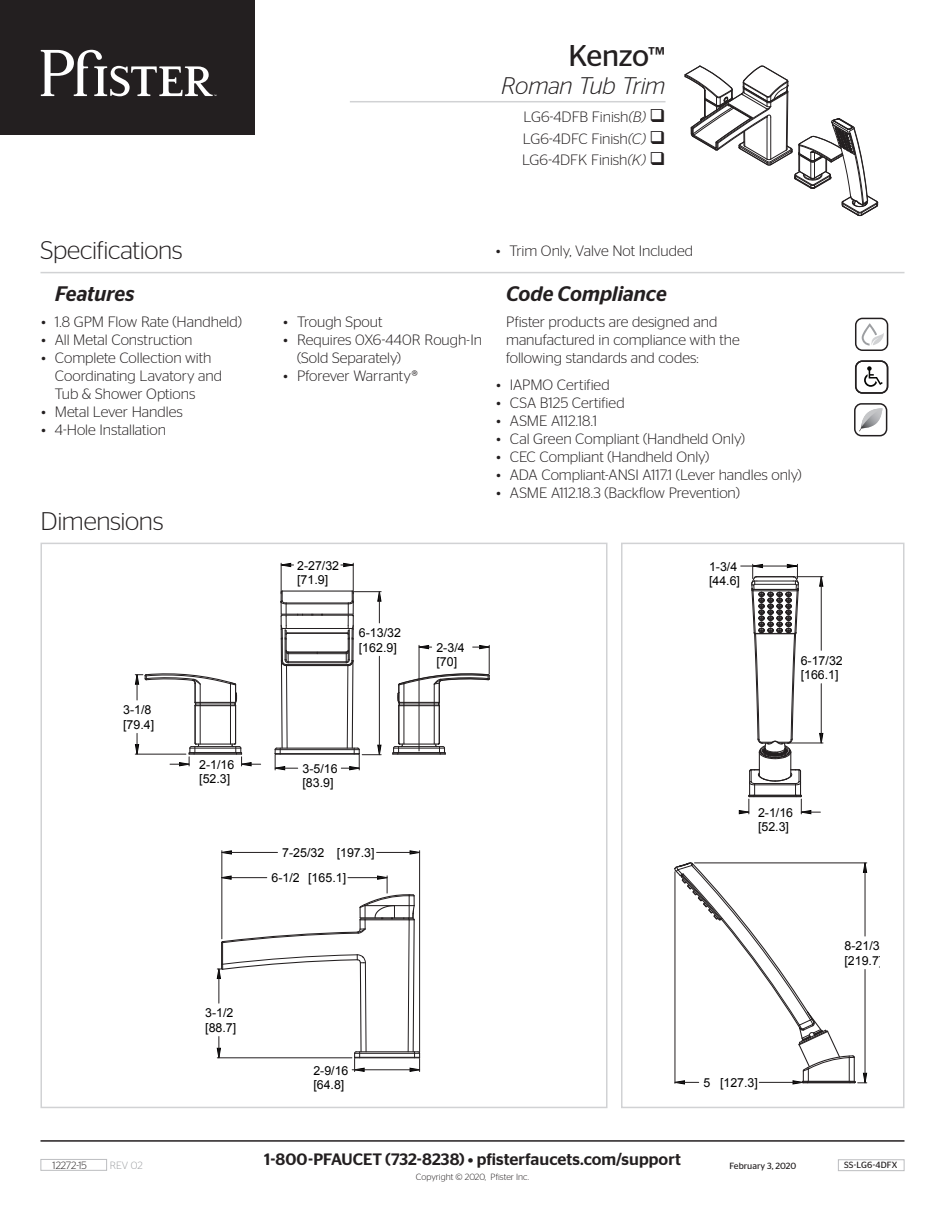
<style>
.page{position:relative;width:945px;height:1215px;background:#fff}
.page>*{position:absolute;margin:0;border:0;box-sizing:border-box;transform-origin:0 0}
.t1{font:30px "Stag Sans";letter-spacing:-.025em;color:#231f20}
.t2{font:300 25.5px "Stag Sans";letter-spacing:-.015em;color:#231f20}
.t3{font:italic 300 24px "Stag Sans";letter-spacing:-.01em;color:#231f20}
.t4{font:italic 500 21px "Stag Sans";color:#231f20}
.t5{font:500 16.5px "Stag Sans";letter-spacing:.005em;color:#231f20}
.t6{font:300 15px/18px "Stag Sans";letter-spacing:-.005em;color:#231f20}
.t7{font:12.45px/14.2px "Arial";color:#000}
.t8{font:300 10.5px "Stag Sans";color:#231f20}
.t9{font:300 10.5px "Stag Sans";color:#9d9fa2}
.t10{font:300 9px "Stag Sans";color:#231f20}
.t11{font:9px "Stag Sans";color:#231f20}
.s1{font-size:27px}
.s2{font-style:italic}
</style>
<div class="page">
<div style="left:0;top:0;width:254px;height:134px;background:#231f20"></div>
<svg style="left:41px;top:50px;width:175px;height:46px"></svg>
<hr style="left:40px;top:1140px;width:864px;height:2px;background:#231f20">
<hr style="left:40px;top:272px;width:864px;height:1px;background:#d1d2d4">
<hr style="left:350px;top:101px;width:316px;height:1px;background:#d1d2d4">
<hr style="left:195px;top:706px;width:1px;height:37px;background:#231f20">
<hr style="left:200px;top:705px;width:1px;height:39px;background:#231f20">
<hr style="left:230px;top:705px;width:1px;height:39px;background:#231f20">
<hr style="left:235px;top:706px;width:1px;height:37px;background:#231f20">
<hr style="left:393px;top:754px;width:52px;height:1px;background:#231f20">
<hr style="left:189px;top:754px;width:53px;height:1px;background:#231f20">
<hr style="left:189px;top:753px;width:53px;height:1px;background:#231f20">
<hr style="left:393px;top:753px;width:52px;height:1px;background:#231f20">
<hr style="left:190px;top:752px;width:51px;height:1px;background:#231f20">
<hr style="left:393px;top:752px;width:52px;height:1px;background:#231f20">
<hr style="left:190px;top:748px;width:51px;height:1px;background:#231f20">
<hr style="left:394px;top:748px;width:51px;height:1px;background:#231f20">
<hr style="left:191px;top:746px;width:48px;height:1px;background:#231f20">
<hr style="left:395px;top:746px;width:48px;height:1px;background:#231f20">
<hr style="left:400px;top:744px;width:38px;height:1px;background:#231f20">
<hr style="left:196px;top:744px;width:39px;height:1px;background:#231f20">
<hr style="left:398px;top:706px;width:1px;height:37px;background:#231f20">
<hr style="left:399px;top:706px;width:1px;height:37px;background:#231f20">
<hr style="left:404px;top:706px;width:1px;height:37px;background:#231f20">
<hr style="left:434px;top:706px;width:1px;height:37px;background:#231f20">
<hr style="left:439px;top:706px;width:1px;height:37px;background:#231f20">
<svg style="left:135px;top:733px;width:4px;height:21px"></svg>
<hr style="left:135px;top:754px;width:51px;height:1px;background:#231f20">
<hr style="left:281px;top:563px;width:1px;height:31px;background:#231f20">
<svg style="left:135px;top:673px;width:102px;height:34px"></svg>
<hr style="left:353px;top:563px;width:1px;height:31px;background:#231f20">
<hr style="left:419px;top:645px;width:1px;height:106px;background:#231f20">
<svg style="left:281px;top:563px;width:13px;height:4px"></svg>
<svg style="left:341px;top:563px;width:12px;height:4px"></svg>
<svg style="left:397px;top:645px;width:93px;height:62px"></svg>
<svg style="left:170px;top:742px;width:30px;height:24px"></svg>
<svg style="left:231px;top:742px;width:30px;height:24px"></svg>
<svg style="left:274px;top:590px;width:107px;height:180px"></svg>
<svg style="left:392px;top:742px;width:13px;height:12px"></svg>
<svg style="left:434px;top:742px;width:12px;height:12px"></svg>
<svg style="left:410px;top:851px;width:9px;height:3px"></svg>
<svg style="left:223px;top:851px;width:8px;height:3px"></svg>
<hr style="left:222px;top:851px;width:1px;height:88px;background:#231f20">
<hr style="left:419px;top:851px;width:1px;height:201px;background:#231f20">
<hr style="left:222px;top:852px;width:55px;height:1px;background:#231f20">
<hr style="left:377px;top:852px;width:43px;height:1px;background:#231f20">
<svg style="left:217px;top:876px;width:204px;height:196px"></svg>
<svg style="left:674px;top:862px;width:193px;height:222px"></svg>
<svg style="left:739px;top:564px;width:84px;height:250px"></svg>
<svg style="left:685px;top:66px;width:193px;height:150px"></svg>
<svg style="left:855px;top:360px;width:33px;height:34px"></svg>
<svg style="left:855px;top:318px;width:33px;height:33px"></svg>
<div style="left:854px;top:403px;width:33px;height:33px;border:2px solid #231f20;border-radius:7px"></div>
<svg style="left:859px;top:408px;width:23px;height:24px"></svg>
<div style="left:40px;top:1159px;width:67px;height:12px;border:1px solid #bcbdc0"></div>
<div style="left:838px;top:1159px;width:66px;height:12px;border:1px solid #bcbdc0"></div>
<div style="left:40px;top:543px;width:568px;height:565px;border:2px solid #d1d2d4"></div>
<div style="left:621px;top:543px;width:283px;height:565px;border:2px solid #d1d2d4"></div>
<p class="t1" style="left:568px;top:38px;width:99px">Kenzo<span class="s1">™</span></p>
<p class="t3" style="left:501px;top:73px;width:166px">Roman Tub Trim</p>
<p class="t6" style="left:524px;top:108px;width:143px">LG6-4DFB Finish<span class="s2">(B)</span> ❑</p>
<p class="t6" style="left:523px;top:129px;width:144px">LG6-4DFC Finish<span class="s2">(C)</span> ❑</p>
<p class="t6" style="left:522px;top:151px;width:145px">LG6-4DFK Finish<span class="s2">(K)</span> ❑</p>
<p class="t2" style="left:40px;top:236px;width:144px">Specifications</p>
<p class="t4" style="left:55px;top:282px;width:81px">Features</p>
<p class="t4" style="left:506px;top:282px;width:162px">Code Compliance</p>
<p class="t6" style="left:496px;top:241px;width:199px">• Trim Only, Valve Not Included</p>
<p class="t6" style="left:41px;top:313px;width:202px">• 1.8 GPM Flow Rate (Handheld)</p>
<p class="t6" style="left:41px;top:331px;width:153px">• All Metal Construction</p>
<p class="t6" style="left:55px;top:349px;width:169px;text-indent:-14px">• Complete Collection with<br>Coordinating Lavatory and<br>Tub &amp; Shower Options</p>
<p class="t6" style="left:41px;top:403px;width:143px">• Metal Lever Handles</p>
<p class="t6" style="left:41px;top:421px;width:126px">• 4-Hole Installation</p>
<p class="t2" style="left:40px;top:507px;width:125px">Dimensions</p>
<p class="t7" style="left:123px;top:703px;width:33px">3-1/8 [79.4]</p>
<p class="t7" style="left:199px;top:758px;width:37px">2-1/16 [52.3]</p>
<p class="t7" style="left:205px;top:1006px;width:33px">3-1/2 [88.7]</p>
<p class="t6" style="left:284px;top:313px;width:100px">• Trough Spout</p>
<p class="t6" style="left:297px;top:331px;width:186px;text-indent:-14px">• Requires 0X6-440R Rough-In (Sold Separately)</p>
<p class="t6" style="left:284px;top:367px;width:136px">• Pforever Warranty®</p>
<p class="t6" style="left:506px;top:313px;width:235px">Pfister products are designed and manufactured in compliance with the following standards and codes:</p>
<p class="t6" style="left:496px;top:376px;width:115px">• IAPMO Certified</p>
<p class="t6" style="left:496px;top:394px;width:130px">• CSA B125 Certified</p>
<p class="t6" style="left:496px;top:412px;width:102px">• ASME A112.18.1</p>
<p class="t6" style="left:496px;top:430px;width:250px">• Cal Green Compliant (Handheld Only)</p>
<p class="t6" style="left:496px;top:448px;width:214px">• CEC Compliant (Handheld Only)</p>
<p class="t6" style="left:496px;top:466px;width:307px">• ADA Compliant-ANSI A117.1 (Lever handles only)</p>
<p class="t6" style="left:496px;top:484px;width:245px">• ASME A112.18.3 (Backflow Prevention)</p>
<p class="t7" style="left:297px;top:558px;width:44px">2-27/32 [71.9]</p>
<p class="t7" style="left:359px;top:626px;width:44px">6-13/32 [162.9]</p>
<p class="t7" style="left:436px;top:640px;width:30px">2-3/4 [70]</p>
<p class="t7" style="left:709px;top:559px;width:33px">1-3/4 [44.6]</p>
<p class="t7" style="left:801px;top:653px;width:44px">6-17/32 [166.1]</p>
<p class="t7" style="left:302px;top:762px;width:37px">3-5/16 [83.9]</p>
<p class="t7" style="left:282px;top:846px;width:94px">7-25/32 [197.3]</p>
<p class="t7" style="left:272px;top:871px;width:76px">6-1/2 [165.1]</p>
<p class="t7" style="left:758px;top:806px;width:37px">2-1/16 [52.3]</p>
<p class="t7" style="left:845px;top:939px;width:44px">8-21/32 [219.7]</p>
<p class="t7" style="left:313px;top:1063px;width:37px">2-9/16 [64.8]</p>
<p class="t7" style="left:703px;top:1076px;width:56px">5 [127.3]</p>
<p class="t8" style="left:53px;top:1159px;width:36px">12272-15</p>
<p class="t9" style="left:110px;top:1159px;width:34px">REV 02</p>
<p class="t5" style="left:264px;top:1150px;width:418px">1-800-PFAUCET (732-8238) • pfisterfaucets.com/support</p>
<p class="t10" style="left:416px;top:1172px;width:115px">Copyright © 2020, Pfister Inc.</p>
<p class="t11" style="left:730px;top:1161px;width:68px">February 3, 2020</p>
<p class="t11" style="left:844px;top:1160px;width:55px">SS-LG6-4DFX</p>
</div>
